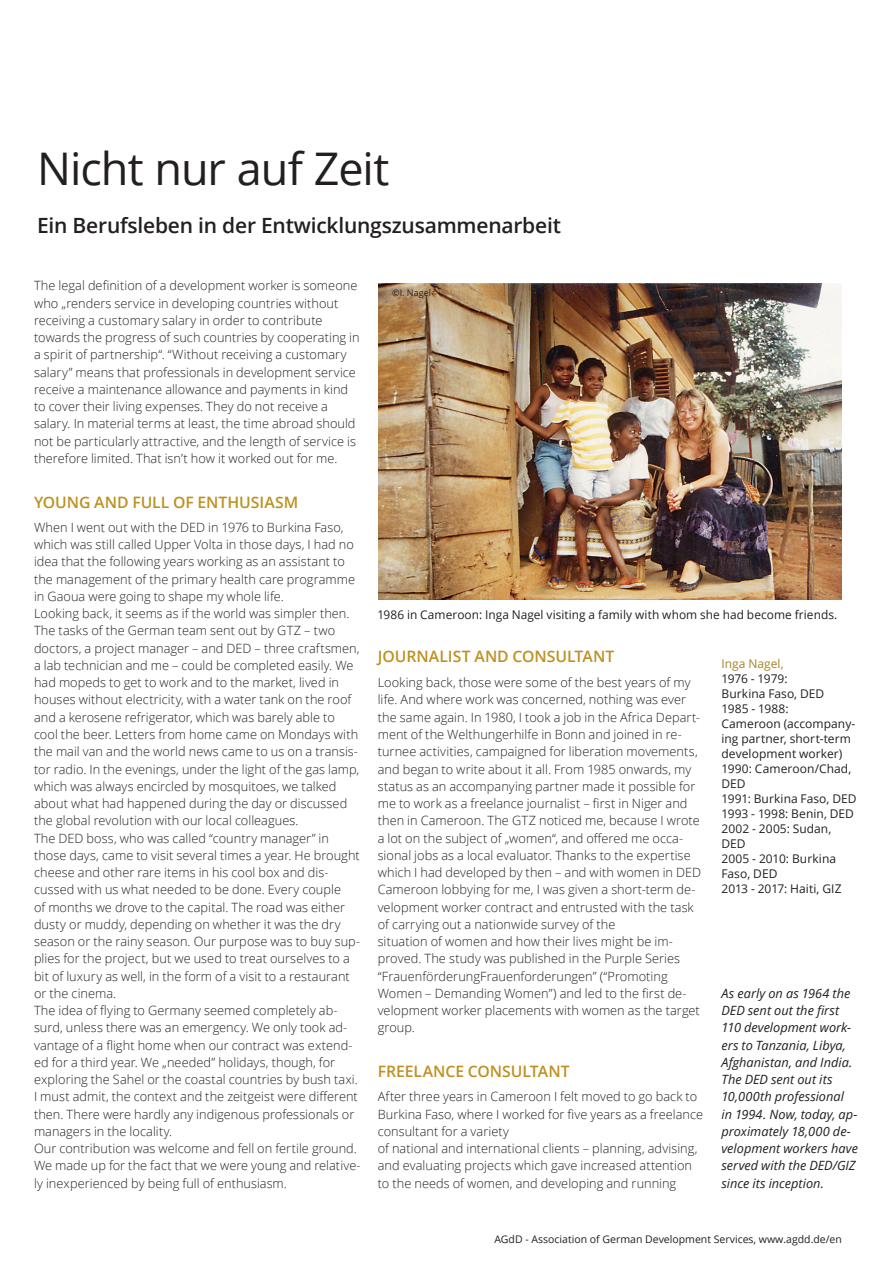
<style>
.page{position:relative;width:893px;height:1263px;background:#fff}
.page>*{position:absolute;margin:0;border:0;box-sizing:border-box;transform-origin:0 0}
.t1{font:45px "Open Sans";letter-spacing:-.02em;color:#231f20}
.t2{font:600 21px "Open Sans";letter-spacing:-.01em;color:#231f20}
.t3{font:600 15.75px "Open Sans";letter-spacing:-.005em;color:#bd9120}
.t4{font:300 12.75px/17.2px "Open Sans";letter-spacing:.005em;color:#231f20}
.t5{font:italic 12.75px/17.2px "Open Sans";color:#231f20}
.t6{font:12px/15px "Open Sans";letter-spacing:.005em;color:#231f20}
.t7{font:12px "Open Sans";letter-spacing:.005em;color:#a58329}
.t8{font:10.5px "Open Sans";color:#231f20}
.t9{font:9px "Open Sans";color:#231f20}
</style>
<div class="page">
<img style="left:378px;top:283px;width:464px;height:316px">
<h1 class="t1" style="left:37px;top:138px;width:354px">Nicht nur auf Zeit</h1>
<h2 class="t2" style="left:37px;top:211px;width:525px">Ein Berufsleben in der Entwicklungszusammenarbeit</h2>
<p class="t4" style="left:34px;top:277px;width:327px">The legal definition of a development worker is someone who „renders service in developing countries without receiving a customary salary in order to contribute towards the progress of such countries by cooperating in a spirit of partnership“. “Without receiving a customary salary” means that professionals in development service receive a maintenance allowance and payments in kind to cover their living expenses. They do not receive a salary. In material terms at least, the time abroad should not be particularly attractive, and the length of service is therefore limited. That isn’t how it worked out for me.</p>
<p class="t3" style="left:34px;top:491px;width:266px">YOUNG AND FULL OF ENTHUSIASM</p>
<p class="t4" style="left:34px;top:518px;width:328px">When I went out with the DED in 1976 to Burkina Faso, which was still called Upper Volta in those days, I had no idea that the following years working as an assistant to the management of the primary health care programme in Gaoua were going to shape my whole life.<br>Looking back, it seems as if the world was simpler then.<br>The tasks of the German team sent out by GTZ – two doctors, a project manager – and DED – three craftsmen, a lab technician and me – could be completed easily. We had mopeds to get to work and to the market, lived in houses without electricity, with a water tank on the roof and a kerosene refrigerator, which was barely able to cool the beer. Letters from home came on Mondays with the mail van and the world news came to us on a transis&shy;tor radio. In the evenings, under the light of the gas lamp, which was always encircled by mosquitoes, we talked about what had happened during the day or discussed the global revolution with our local colleagues.<br>The DED boss, who was called “country manager” in those days, came to visit several times a year. He brought cheese and other rare items in his cool box and dis&shy;cussed with us what needed to be done. Every couple<br>of months we drove to the capital. The road was either dusty or muddy, depending on whether it was the dry season or the rainy season. Our purpose was to buy sup&shy;plies for the project, but we used to treat ourselves to a bit of luxury as well, in the form of a visit to a restaurant or the cinema.<br>The idea of flying to Germany seemed completely ab&shy;surd, unless there was an emergency. We only took ad&shy;vantage of a flight home when our contract was extend&shy;ed for a third year. We „needed” holidays, though, for exploring the Sahel or the coastal countries by bush taxi.<br>I must admit, the context and the zeitgeist were different then. There were hardly any indigenous professionals or managers in the locality.<br>Our contribution was welcome and fell on fertile ground.<br>We made up for the fact that we were young and relative&shy;ly inexperienced by being full of enthusiasm.</p>
<p class="t9" style="left:392px;top:287px;width:40px">©I. Nagel</p>
<p class="t6" style="left:377px;top:607px;width:461px">1986 in Cameroon: Inga Nagel visiting a family with whom she had become friends.</p>
<p class="t3" style="left:378px;top:645px;width:238px">JOURNALIST AND CONSULTANT</p>
<p class="t4" style="left:378px;top:674px;width:325px">Looking back, those were some of the best years of my life. And where work was concerned, nothing was ever the same again. In 1980, I took a job in the Africa Depart&shy;ment of the Welthungerhilfe in Bonn and joined in re&shy;turnee activities, campaigned for liberation movements, and began to write about it all. From 1985 onwards, my status as an accompanying partner made it possible for me to work as a freelance journalist – first in Niger and then in Cameroon. The GTZ noticed me, because I wrote a lot on the subject of „women“, and offered me occa&shy;sional jobs as a local evaluator. Thanks to the expertise which I had developed by then – and with women in DED Cameroon lobbying for me, I was given a short-term de&shy;velopment worker contract and entrusted with the task of carrying out a nationwide survey of the<br>situation of women and how their lives might be im&shy;proved. The study was published in the Purple Series “FrauenförderungFrauenforderungen” (“Promoting Women – Demanding Women”) and led to the first de&shy;velopment worker placements with women as the target group.</p>
<p class="t3" style="left:378px;top:1060px;width:193px">FREELANCE CONSULTANT</p>
<p class="t4" style="left:378px;top:1088px;width:327px">After three years in Cameroon I felt moved to go back to Burkina Faso, where I worked for five years as a freelance consultant for a variety<br>of national and international clients – planning, advising, and evaluating projects which gave increased attention to the needs of women, and developing and running</p>
<p class="t7" style="left:721px;top:655px;width:64px">Inga Nagel,</p>
<p class="t6" style="left:721px;top:671px;width:137px">1976 - 1979:<br>Burkina Faso, DED<br>1985 - 1988:<br>Cameroon (accompany&shy;ing partner, short-term development worker)<br>1990: Cameroon/Chad,<br>DED<br>1991: Burkina Faso, DED<br>1993 - 1998: Benin, DED<br>2002 - 2005: Sudan,<br>DED<br>2005 - 2010: Burkina<br>Faso, DED<br>2013 - 2017: Haiti, GIZ</p>
<p class="t5" style="left:721px;top:984px;width:138px">As early on as 1964 the<br>DED sent out the first<br>110 development work&shy;ers to Tanzania, Libya,<br>Afghanistan, and India.<br>The DED sent out its<br>10,000th professional<br>in 1994. Now, today, ap&shy;proximately 18,000 de&shy;velopment workers have served with the DED/GIZ since its inception.</p>
<p class="t8" style="left:494px;top:1231px;width:349px">AGdD - Association of German Development Services, www.agdd.de/en</p>
</div>
